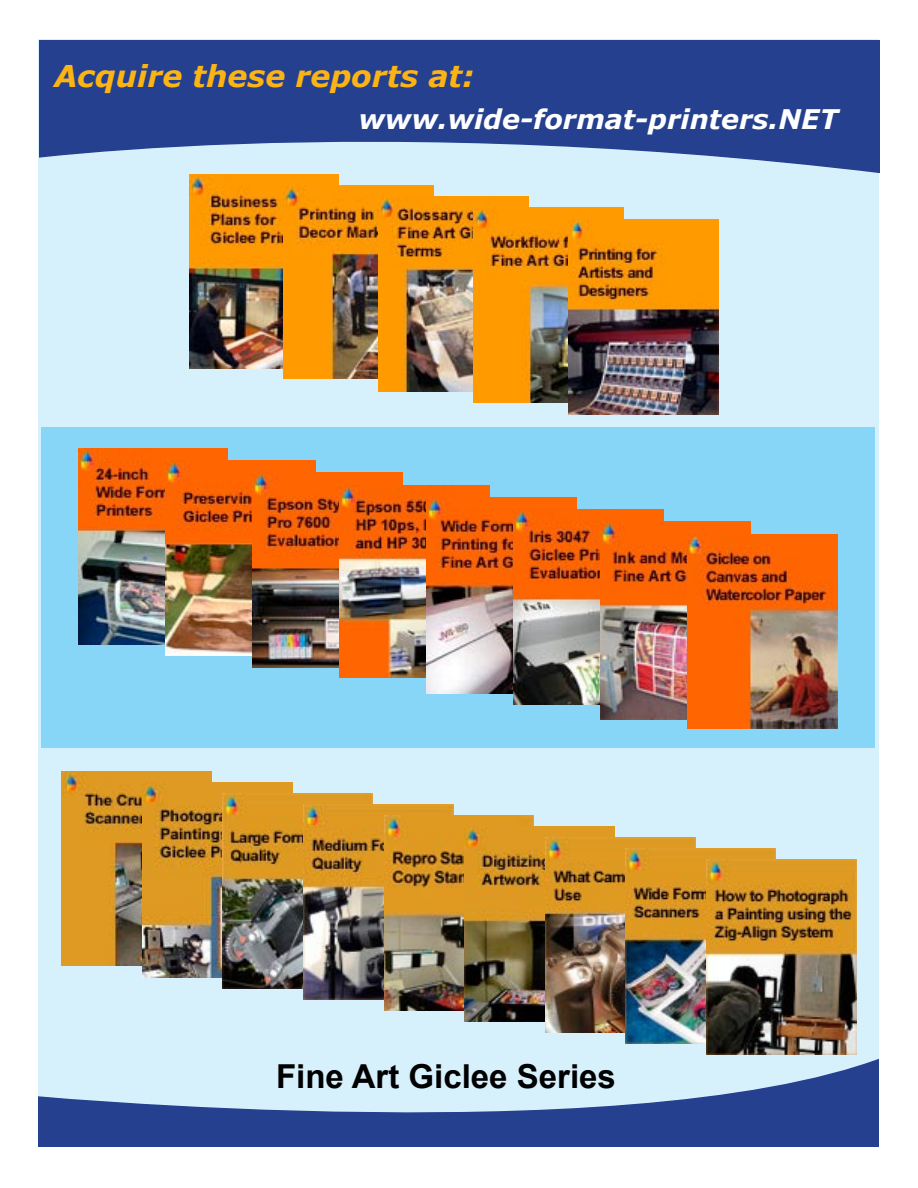
<style>
.page{position:relative;width:918px;height:1188px;background:#fff}
.page>*{position:absolute;margin:0;border:0;box-sizing:border-box;transform-origin:0 0}
.t1{font:700 33px "Arial";color:#000}
.t2{font:italic 700 30px "Verdana";color:#fcb415}
.t3{font:italic 700 27px "Verdana";color:#fff}
</style>
<div class="page">
<div style="left:39px;top:40px;width:840px;height:1107px;background:#d6f0fc"></div>
<svg style="left:39px;top:1045px;width:840px;height:102px"></svg>
<svg style="left:39px;top:40px;width:840px;height:133px"></svg>
<div style="left:42px;top:427px;width:833px;height:321px;background:#88d6f7"></div>
<img style="left:62px;top:771px;width:150px;height:195px">
<img style="left:142px;top:782px;width:150px;height:195px">
<img style="left:223px;top:793px;width:150px;height:195px">
<img style="left:303px;top:804px;width:150px;height:195px">
<img style="left:384px;top:815px;width:150px;height:195px">
<img style="left:465px;top:826px;width:150px;height:195px">
<img style="left:545px;top:837px;width:150px;height:195px">
<img style="left:626px;top:848px;width:150px;height:195px">
<img style="left:706px;top:860px;width:150px;height:194px">
<img style="left:78px;top:448px;width:150px;height:197px">
<img style="left:165px;top:461px;width:150px;height:195px">
<img style="left:252px;top:473px;width:150px;height:195px">
<img style="left:339px;top:485px;width:150px;height:192px">
<img style="left:426px;top:497px;width:150px;height:197px">
<img style="left:513px;top:510px;width:150px;height:195px">
<img style="left:600px;top:522px;width:150px;height:198px">
<img style="left:687px;top:534px;width:150px;height:195px">
<img style="left:189px;top:174px;width:150px;height:195px">
<img style="left:284px;top:185px;width:150px;height:194px">
<img style="left:379px;top:197px;width:150px;height:195px">
<img style="left:474px;top:208px;width:150px;height:195px">
<img style="left:568px;top:219px;width:150px;height:195px">
<p class="t2" style="left:54px;top:57px;width:422px">Acquire these reports at:</p>
<p class="t3" style="left:359px;top:102px;width:481px">www.wide-format-printers.NET</p>
<p class="t1" style="left:276px;top:1058px;width:341px">Fine Art Giclee Series</p>
</div>
